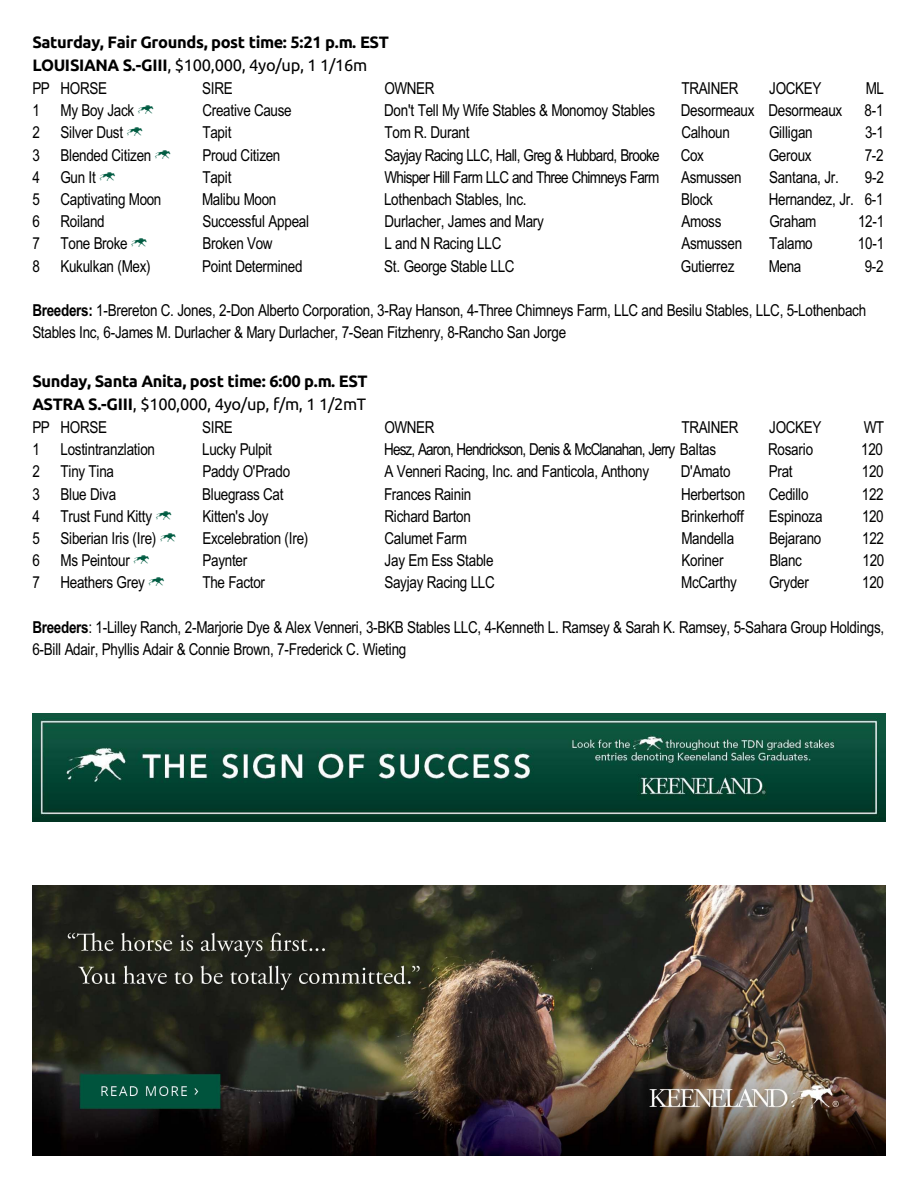
<style>
.page{position:relative;width:918px;height:1188px;background:#fff}
.page>*{position:absolute;margin:0;border:0;box-sizing:border-box;transform-origin:0 0}
.t1{font:16.5px/22.2px "Arial Narrow";letter-spacing:-.02em;color:#000}
.t2{font:700 16.5px/23.2px "Ubuntu";letter-spacing:-.025em;color:#000}
.t3{font:16.5px "Arial Narrow";letter-spacing:-.04em;color:#000}
.t4{font:16.5px "Arial Narrow";letter-spacing:-.05em;color:#000}
.s1{font-weight:400}
.s2{font-family:"Type Keys Pro Keeneland";color:#005c42}
.s3{font-weight:700}
</style>
<div class="page">
<img style="left:32px;top:886px;width:854px;height:270px">
<img style="left:32px;top:713px;width:854px;height:108px">
<p class="t2" style="left:32px;top:32px;width:358px">Saturday, Fair Grounds, post time: 5:21 p.m. EST<br>LOUISIANA S.-GIII<span class="s1">, $100,000, 4yo/up, 1 1/16m</span></p>
<p class="t1" style="left:32px;top:79px;width:76px">PP HORSE</p>
<p class="t1" style="left:202px;top:79px;width:32px">SIRE</p>
<p class="t1" style="left:384px;top:79px;width:52px">OWNER</p>
<p class="t1" style="left:681px;top:79px;width:59px">TRAINER</p>
<p class="t1" style="left:769px;top:79px;width:54px">JOCKEY</p>
<p class="t1" style="left:866px;top:79px;width:20px">ML</p>
<p class="t1" style="left:32px;top:101px;width:9px">1</p>
<p class="t1" style="left:61px;top:101px;width:95px">My Boy Jack <span class="s2">K</span></p>
<p class="t1" style="left:202px;top:101px;width:91px">Creative Cause</p>
<p class="t1" style="left:384px;top:101px;width:272px">Don't Tell My Wife Stables &amp; Monomoy Stables</p>
<p class="t1" style="left:681px;top:101px;width:163px">Desormeaux Desormeaux</p>
<p class="t1" style="left:865px;top:101px;width:21px">8-1</p>
<p class="t1" style="left:32px;top:123px;width:9px">2</p>
<p class="t1" style="left:61px;top:123px;width:84px">Silver Dust <span class="s2">K</span></p>
<p class="t1" style="left:202px;top:123px;width:30px">Tapit</p>
<p class="t1" style="left:385px;top:123px;width:86px">Tom R. Durant</p>
<p class="t1" style="left:681px;top:123px;width:50px">Calhoun</p>
<p class="t1" style="left:769px;top:123px;width:45px">Gilligan</p>
<p class="t1" style="left:865px;top:123px;width:21px">3-1</p>
<p class="t1" style="left:32px;top:145px;width:9px">3</p>
<p class="t1" style="left:61px;top:145px;width:112px">Blended Citizen <span class="s2">K</span></p>
<p class="t1" style="left:202px;top:145px;width:79px">Proud Citizen</p>
<p class="t3" style="left:385px;top:149px;width:277px">Sayjay Racing LLC, Hall, Greg &amp; Hubbard, Brooke</p>
<p class="t1" style="left:681px;top:145px;width:25px">Cox</p>
<p class="t1" style="left:769px;top:145px;width:44px">Geroux</p>
<p class="t1" style="left:865px;top:145px;width:21px">7-2</p>
<p class="t1" style="left:32px;top:168px;width:9px">4</p>
<p class="t1" style="left:61px;top:168px;width:57px">Gun It <span class="s2">K</span></p>
<p class="t1" style="left:202px;top:168px;width:30px">Tapit</p>
<p class="t3" style="left:385px;top:171px;width:276px">Whisper Hill Farm LLC and Three Chimneys Farm</p>
<p class="t1" style="left:681px;top:168px;width:62px">Asmussen</p>
<p class="t1" style="left:769px;top:168px;width:71px">Santana, Jr.</p>
<p class="t1" style="left:865px;top:168px;width:21px">9-2</p>
<p class="t1" style="left:32px;top:190px;width:9px">5</p>
<p class="t1" style="left:61px;top:190px;width:102px">Captivating Moon</p>
<p class="t1" style="left:202px;top:190px;width:76px">Malibu Moon</p>
<p class="t1" style="left:384px;top:190px;width:144px">Lothenbach Stables, Inc.</p>
<p class="t1" style="left:681px;top:190px;width:33px">Block</p>
<p class="t1" style="left:769px;top:190px;width:116px">Hernandez, Jr. 6-1</p>
<p class="t1" style="left:32px;top:212px;width:9px">6</p>
<p class="t1" style="left:61px;top:212px;width:46px">Roiland</p>
<p class="t1" style="left:202px;top:212px;width:108px">Successful Appeal</p>
<p class="t1" style="left:385px;top:212px;width:161px">Durlacher, James and Mary</p>
<p class="t1" style="left:682px;top:212px;width:41px">Amoss</p>
<p class="t1" style="left:769px;top:212px;width:49px">Graham</p>
<p class="t1" style="left:858px;top:212px;width:28px">12-1</p>
<p class="t1" style="left:32px;top:234px;width:9px">7</p>
<p class="t1" style="left:61px;top:234px;width:88px">Tone Broke <span class="s2">K</span></p>
<p class="t1" style="left:202px;top:234px;width:72px">Broken Vow</p>
<p class="t1" style="left:384px;top:234px;width:118px">L and N Racing LLC</p>
<p class="t1" style="left:681px;top:234px;width:62px">Asmussen</p>
<p class="t1" style="left:769px;top:234px;width:45px">Talamo</p>
<p class="t1" style="left:858px;top:234px;width:28px">10-1</p>
<p class="t1" style="left:32px;top:256px;width:9px">8</p>
<p class="t1" style="left:61px;top:256px;width:92px">Kukulkan (Mex)</p>
<p class="t1" style="left:202px;top:256px;width:102px">Point Determined</p>
<p class="t1" style="left:384px;top:256px;width:132px">St. George Stable LLC</p>
<p class="t1" style="left:681px;top:256px;width:55px">Gutierrez</p>
<p class="t1" style="left:769px;top:256px;width:34px">Mena</p>
<p class="t1" style="left:865px;top:256px;width:21px">9-2</p>
<p class="t1" style="left:32px;top:301px;width:835px"><span class="s3">Breeders:</span> 1-Brereton C. Jones, 2-Don Alberto Corporation, 3-Ray Hanson, 4-Three Chimneys Farm, LLC and Besilu Stables, LLC, 5-Lothenbach<br>Stables Inc, 6-James M. Durlacher &amp; Mary Durlacher, 7-Sean Fitzhenry, 8-Rancho San Jorge</p>
<p class="t2" style="left:32px;top:370px;width:337px">Sunday, Santa Anita, post time: 6:00 p.m. EST<br>ASTRA S.-GIII<span class="s1">, $100,000, 4yo/up, f/m, 1 1/2mT</span></p>
<p class="t1" style="left:32px;top:417px;width:76px">PP HORSE</p>
<p class="t1" style="left:202px;top:417px;width:32px">SIRE</p>
<p class="t1" style="left:384px;top:417px;width:52px">OWNER</p>
<p class="t1" style="left:681px;top:417px;width:59px">TRAINER</p>
<p class="t1" style="left:769px;top:417px;width:54px">JOCKEY</p>
<p class="t1" style="left:864px;top:417px;width:22px">WT</p>
<p class="t1" style="left:32px;top:440px;width:9px">1</p>
<p class="t1" style="left:61px;top:440px;width:96px">Lostintranzlation</p>
<p class="t1" style="left:202px;top:440px;width:71px">Lucky Pulpit</p>
<p class="t4" style="left:384px;top:443px;width:333px">Hesz, Aaron, Hendrickson, Denis &amp; McClanahan, Jerry Baltas</p>
<p class="t1" style="left:768px;top:440px;width:46px">Rosario</p>
<p class="t1" style="left:861px;top:440px;width:23px">120</p>
<p class="t1" style="left:32px;top:462px;width:9px">2</p>
<p class="t1" style="left:61px;top:462px;width:55px">Tiny Tina</p>
<p class="t1" style="left:202px;top:462px;width:89px">Paddy O'Prado</p>
<p class="t1" style="left:384px;top:462px;width:266px">A Venneri Racing, Inc. and Fanticola, Anthony</p>
<p class="t1" style="left:681px;top:462px;width:51px">D'Amato</p>
<p class="t1" style="left:769px;top:462px;width:25px">Prat</p>
<p class="t1" style="left:862px;top:462px;width:23px">120</p>
<p class="t1" style="left:32px;top:484px;width:9px">3</p>
<p class="t1" style="left:61px;top:484px;width:57px">Blue Diva</p>
<p class="t1" style="left:202px;top:484px;width:83px">Bluegrass Cat</p>
<p class="t1" style="left:384px;top:484px;width:89px">Frances Rainin</p>
<p class="t1" style="left:681px;top:484px;width:66px">Herbertson</p>
<p class="t1" style="left:769px;top:484px;width:41px">Cedillo</p>
<p class="t1" style="left:862px;top:484px;width:23px">122</p>
<p class="t1" style="left:32px;top:506px;width:9px">4</p>
<p class="t1" style="left:61px;top:506px;width:113px">Trust Fund Kitty <span class="s2">K</span></p>
<p class="t1" style="left:202px;top:506px;width:68px">Kitten's Joy</p>
<p class="t1" style="left:385px;top:506px;width:88px">Richard Barton</p>
<p class="t1" style="left:681px;top:506px;width:64px">Brinkerhoff</p>
<p class="t1" style="left:769px;top:506px;width:55px">Espinoza</p>
<p class="t1" style="left:862px;top:506px;width:23px">120</p>
<p class="t1" style="left:32px;top:529px;width:9px">5</p>
<p class="t1" style="left:61px;top:529px;width:117px">Siberian Iris (Ire) <span class="s2">K</span></p>
<p class="t1" style="left:202px;top:529px;width:107px">Excelebration (Ire)</p>
<p class="t1" style="left:385px;top:529px;width:84px">Calumet Farm</p>
<p class="t1" style="left:681px;top:529px;width:54px">Mandella</p>
<p class="t1" style="left:769px;top:529px;width:54px">Bejarano</p>
<p class="t1" style="left:862px;top:529px;width:23px">122</p>
<p class="t1" style="left:32px;top:551px;width:9px">6</p>
<p class="t1" style="left:61px;top:551px;width:91px">Ms Peintour <span class="s2">K</span></p>
<p class="t1" style="left:202px;top:551px;width:46px">Paynter</p>
<p class="t1" style="left:385px;top:551px;width:110px">Jay Em Ess Stable</p>
<p class="t1" style="left:682px;top:551px;width:43px">Koriner</p>
<p class="t1" style="left:769px;top:551px;width:34px">Blanc</p>
<p class="t1" style="left:862px;top:551px;width:23px">120</p>
<p class="t1" style="left:32px;top:573px;width:9px">7</p>
<p class="t1" style="left:61px;top:573px;width:106px">Heathers Grey <span class="s2">K</span></p>
<p class="t1" style="left:202px;top:573px;width:64px">The Factor</p>
<p class="t1" style="left:384px;top:573px;width:112px">Sayjay Racing LLC</p>
<p class="t1" style="left:681px;top:573px;width:57px">McCarthy</p>
<p class="t1" style="left:769px;top:573px;width:41px">Gryder</p>
<p class="t1" style="left:862px;top:573px;width:23px">120</p>
<p class="t1" style="left:32px;top:618px;width:853px"><span class="s3">Breeders</span>: 1-Lilley Ranch, 2-Marjorie Dye &amp; Alex Venneri, 3-BKB Stables LLC, 4-Kenneth L. Ramsey &amp; Sarah K. Ramsey, 5-Sahara Group Holdings,<br>6-Bill Adair, Phyllis Adair &amp; Connie Brown, 7-Frederick C. Wieting</p>
</div>
